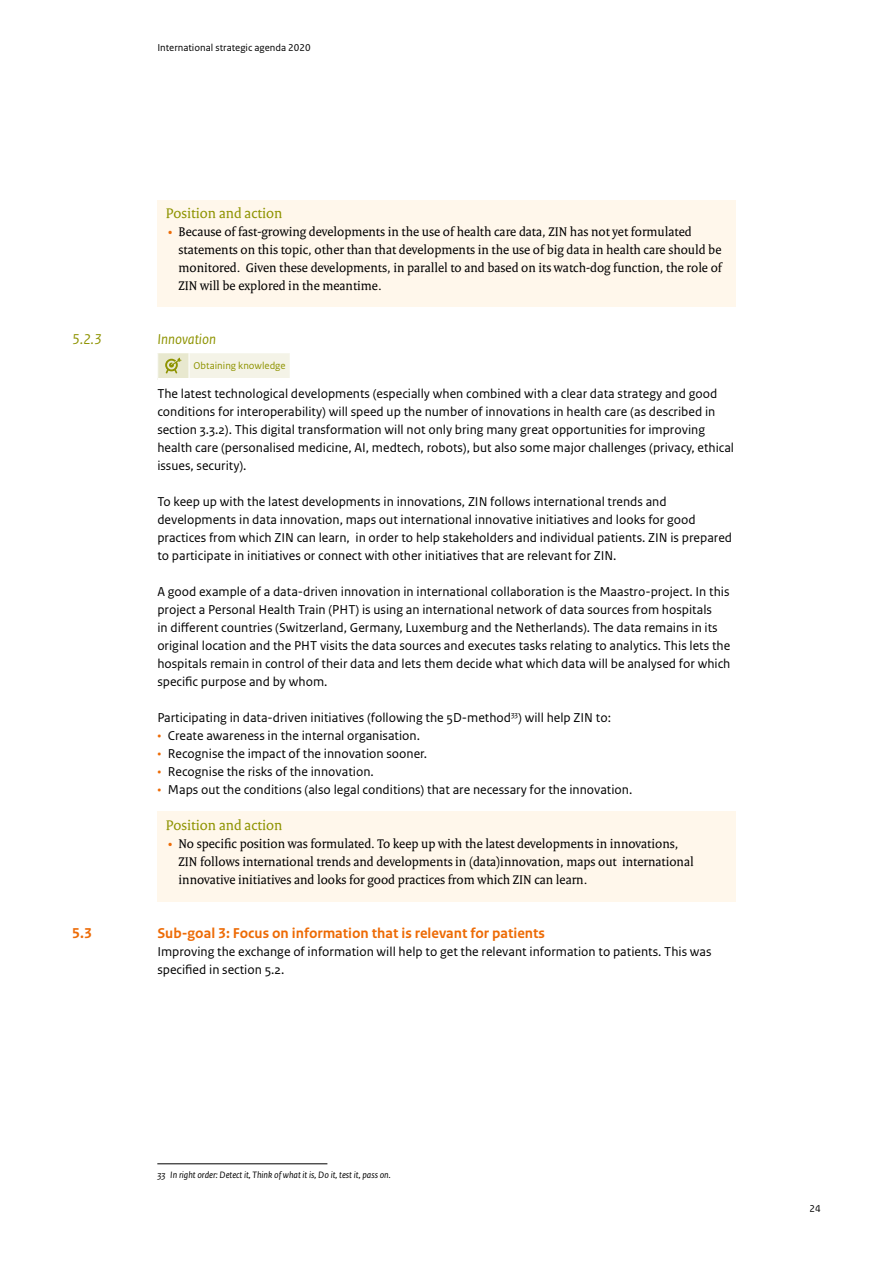
<style>
.page{position:relative;width:893px;height:1263px;background:#fff}
.page>*{position:absolute;margin:0;border:0;box-sizing:border-box;transform-origin:0 0}
.t1{font:700 15px "Rijksoverheid Sans Text";color:#ed6b06}
.t2{font:15px "Rijksoverheid Serif";color:#8e9300}
.t3{font:italic 15px "Rijksoverheid Sans Text";color:#8e9300}
.t4{font:13.5px/18px "Rijksoverheid Sans Text";color:#000}
.t5{font:13.5px/18px "Rijksoverheid Serif";color:#000}
.t6{font:10.5px "Rijksoverheid Sans Text";color:#000}
.t7{font:10.5px "Rijksoverheid Sans Text";color:#8e9300}
.t8{font:italic 9.75px "Rijksoverheid Sans Text";color:#000}
.s1{color:#ed6b06}
</style>
<div class="page">
<div style="left:157px;top:201px;width:579px;height:106px;background:#fff7eb"></div>
<div style="left:157px;top:812px;width:579px;height:90px;background:#fff7eb"></div>
<div style="left:158px;top:353px;width:31px;height:26px;background:#e8e8cf"></div>
<div style="left:189px;top:353px;width:101px;height:26px;background:#f4f3e7"></div>
<svg style="left:189px;top:353px;width:1px;height:25px"></svg>
<hr style="left:157px;top:378px;width:32px;height:3px;background:#fff">
<hr style="left:189px;top:378px;width:101px;height:3px;background:#fff">
<svg style="left:165px;top:358px;width:17px;height:15px"></svg>
<hr style="left:157px;top:1163px;width:170px;height:1px;background:#000">
<p class="t6" style="left:157px;top:42px;width:155px">International strategic agenda 2020</p>
<p class="t2" style="left:166px;top:204px;width:118px">Position and action</p>
<p class="t5" style="left:179px;top:222px;width:545px;text-indent:-11px"><span class="s1">•</span> Because of fast-growing developments in the use of health care data, ZIN has not yet formulated statements on this topic, other than that developments in the use of big data in health care should be monitored. Given these developments, in parallel to and based on its watch-dog function, the role of ZIN will be explored in the meantime.</p>
<p class="t3" style="left:72px;top:331px;width:31px">5.2.3</p>
<p class="t3" style="left:157px;top:331px;width:60px">Innovation</p>
<p class="t7" style="left:194px;top:360px;width:93px">Obtaining knowledge</p>
<p class="t4" style="left:157px;top:385px;width:578px">The latest technological developments (especially when combined with a clear data strategy and good conditions for interoperability) will speed up the number of innovations in health care (as described in section 3.3.2). This digital transformation will not only bring many great opportunities for improving health care (personalised medicine, AI, medtech, robots), but also some major challenges (privacy, ethical issues, security).</p>
<p class="t4" style="left:157px;top:493px;width:576px">To keep up with the latest developments in innovations, ZIN follows international trends and developments in data innovation, maps out international innovative initiatives and looks for good practices from which ZIN can learn, in order to help stakeholders and individual patients. ZIN is prepared to participate in initiatives or connect with other initiatives that are relevant for ZIN.</p>
<p class="t4" style="left:157px;top:583px;width:575px">A good example of a data-driven innovation in international collaboration is the Maastro-project. In this project a Personal Health Train (PHT) is using an international network of data sources from hospitals<br>in different countries (Switzerland, Germany, Luxemburg and the Netherlands). The data remains in its original location and the PHT visits the data sources and executes tasks relating to analytics. This lets the hospitals remain in control of their data and lets them decide what which data will be analysed for which specific purpose and by whom.</p>
<p class="t4" style="left:157px;top:709px;width:455px">Participating in data-driven initiatives (following the 5D-method<sup>33</sup>) will help ZIN to:</p>
<p class="t4" style="left:157px;top:727px;width:264px"><span class="s1">•</span> Create awareness in the internal organisation.</p>
<p class="t4" style="left:157px;top:745px;width:271px"><span class="s1">•</span> Recognise the impact of the innovation sooner.</p>
<p class="t4" style="left:157px;top:763px;width:218px"><span class="s1">•</span> Recognise the risks of the innovation.</p>
<p class="t4" style="left:157px;top:781px;width:477px"><span class="s1">•</span> Maps out the conditions (also legal conditions) that are necessary for the innovation.</p>
<p class="t2" style="left:166px;top:816px;width:118px">Position and action</p>
<p class="t5" style="left:179px;top:834px;width:517px;text-indent:-11px"><span class="s1">•</span> No specific position was formulated. To keep up with the latest developments in innovations,<br>ZIN follows international trends and developments in (data)innovation, maps out international innovative initiatives and looks for good practices from which ZIN can learn.</p>
<p class="t1" style="left:72px;top:924px;width:21px">5.3</p>
<p class="t1" style="left:157px;top:924px;width:389px">Sub-goal 3: Focus on information that is relevant for patients</p>
<p class="t4" style="left:157px;top:943px;width:556px">Improving the exchange of information will help to get the relevant information to patients. This was specified in section 5.2.</p>
<p class="t8" style="left:157px;top:1169px;width:235px">33 In right order: Detect it, Think of what it is, Do it, test it, pass on.</p>
<p class="t6" style="left:809px;top:1202px;width:13px">24</p>
</div>
